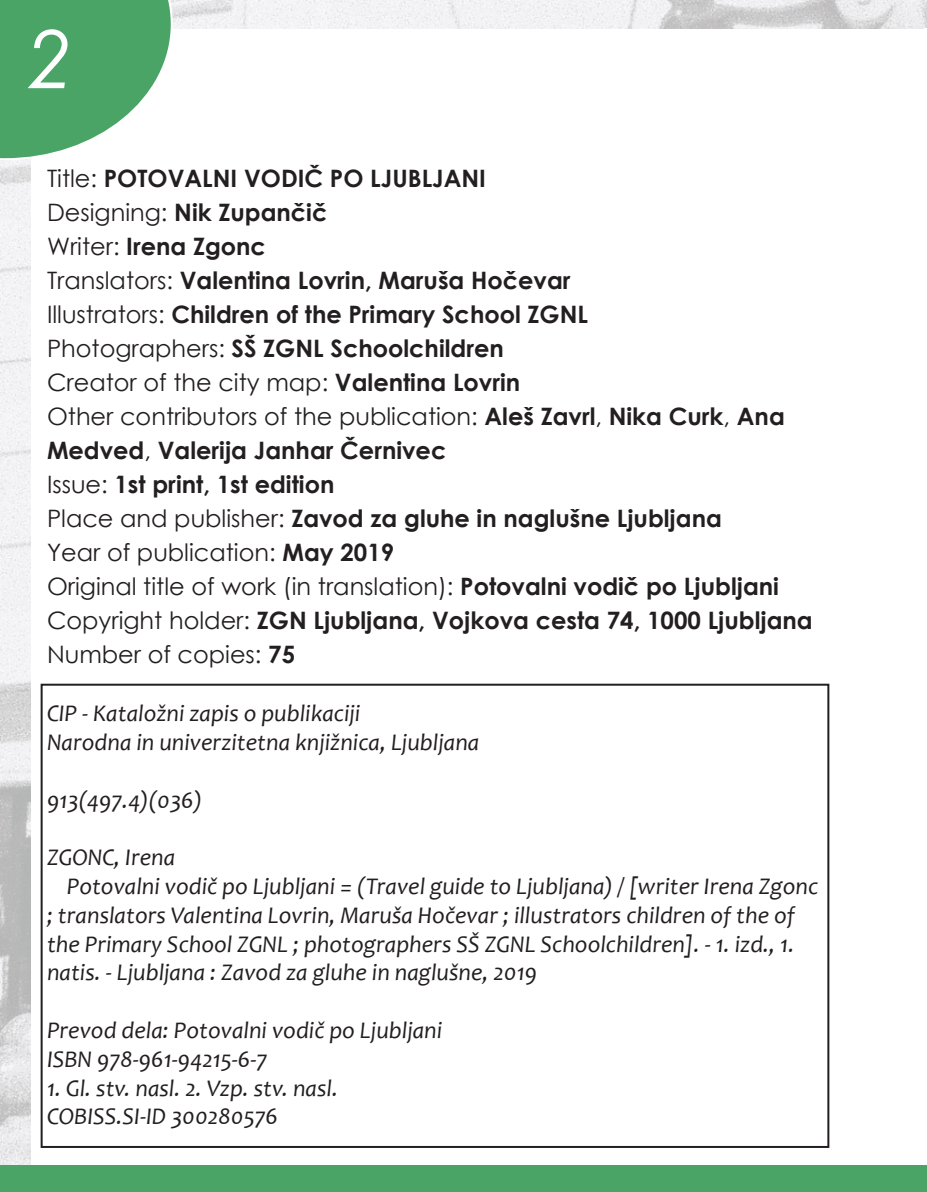
<style>
.page{position:relative;width:927px;height:1192px;background:#fff}
.page>*{position:absolute;margin:0;border:0;box-sizing:border-box;transform-origin:0 0}
.Paragraph_Style_1{font:italic 80px "Century Gothic";color:#fff}
.Paragraph_Style_1-2{font:italic 24px/28.8px "Candara";color:#231f20}
.Paragraph_Style_1-3{font:700 24px/34px "Century Gothic";color:#231f20}
.Paragraph_Style_1-4{font:24px "Century Gothic";color:#231f20}
.s1{font-weight:400}
.s2{font-weight:700}
</style>
<div class="page">
<img style="left:0;top:0;width:927px;height:1165px">
<div style="left:31px;top:29px;width:893px;height:1163px;background:#fff"></div>
<hr style="left:924px;top:28px;width:3px;height:1164px;background:#fff">
<div style="left:0;top:1165px;width:927px;height:27px;background:#49a466"></div>
<div style="left:41px;top:683px;width:788px;height:465px;border:2px solid #231f20"></div>
<svg style="left:0;top:0;width:173px;height:160px"></svg>
<p class="Paragraph_Style_1" style="left:29px;top:3px;width:46px">2</p>
<p class="Paragraph_Style_1-3" style="left:47px;top:161px;width:440px"><span class="s1">Title:</span> POTOVALNI VODIČ PO LJUBLJANI</p>
<p class="Paragraph_Style_1-3" style="left:47px;top:195px;width:282px"><span class="s1">Designing:</span> Nik Zupančič</p>
<p class="Paragraph_Style_1-3" style="left:47px;top:229px;width:220px"><span class="s1">Writer:</span> Irena Zgonc</p>
<p class="Paragraph_Style_1-3" style="left:47px;top:263px;width:525px"><span class="s1">Translators:</span> Valentina Lovrin, Maruša Hočevar</p>
<p class="Paragraph_Style_1-3" style="left:47px;top:297px;width:542px"><span class="s1">Illustrators:</span> Children of the Primary School ZGNL</p>
<p class="Paragraph_Style_1-3" style="left:47px;top:331px;width:458px"><span class="s1">Photographers:</span> SŠ ZGNL Schoolchildren</p>
<p class="Paragraph_Style_1-4" style="left:47px;top:366px;width:475px">Creator of the city map: <span class="s2">Valentina Lovrin</span></p>
<p class="Paragraph_Style_1-3" style="left:47px;top:399px;width:739px"><span class="s1">Other contributors of the publication:</span> Aleš Zavrl<span class="s1">,</span> Nika Curk<span class="s1">,</span> Ana<br>Medved<span class="s1">,</span> Valerija Janhar Černivec</p>
<p class="Paragraph_Style_1-3" style="left:47px;top:467px;width:289px"><span class="s1">Issue:</span> 1st print, 1st edition</p>
<p class="Paragraph_Style_1-3" style="left:47px;top:501px;width:676px"><span class="s1">Place and publisher:</span> Zavod za gluhe in naglušne Ljubljana</p>
<p class="Paragraph_Style_1-4" style="left:47px;top:536px;width:349px">Year of publication: <span class="s2">May 2019</span></p>
<p class="Paragraph_Style_1-4" style="left:47px;top:570px;width:733px">Original title of work (in translation): <span class="s2">Potovalni vodič po Ljubljani</span></p>
<p class="Paragraph_Style_1-3" style="left:47px;top:603px;width:767px"><span class="s1">Copyright holder:</span> ZGN Ljubljana, Vojkova cesta 74, 1000 Ljubljana</p>
<p class="Paragraph_Style_1-4" style="left:47px;top:638px;width:250px">Number of copies: <span class="s2">75</span></p>
<p class="Paragraph_Style_1-2" style="left:47px;top:698px;width:315px">CIP - Kataložni zapis o publikaciji</p>
<p class="Paragraph_Style_1-2" style="left:47px;top:727px;width:434px">Narodna in univerzitetna knjižnica, Ljubljana</p>
<p class="Paragraph_Style_1-2" style="left:47px;top:785px;width:157px">913(497.4)(036)</p>
<p class="Paragraph_Style_1-2" style="left:47px;top:842px;width:130px">ZGONC, Irena</p>
<p class="Paragraph_Style_1-2" style="left:47px;top:871px;width:773px;text-indent:20px">Potovalni vodič po Ljubljani = (Travel guide to Ljubljana) / [writer Irena Zgonc ; translators Valentina Lovrin, Maruša Hočevar ; illustrators children of the of the Primary School ZGNL ; photographers SŠ ZGNL Schoolchildren]. - 1. izd., 1. natis. - Ljubljana : Zavod za gluhe in naglušne, 2019</p>
<p class="Paragraph_Style_1-2" style="left:47px;top:1015px;width:397px">Prevod dela: Potovalni vodič po Ljubljani</p>
<p class="Paragraph_Style_1-2" style="left:47px;top:1044px;width:222px">ISBN 978-961-94215-6-7</p>
<p class="Paragraph_Style_1-2" style="left:47px;top:1073px;width:293px">1. Gl. stv. nasl. 2. Vzp. stv. nasl.</p>
<p class="Paragraph_Style_1-2" style="left:47px;top:1102px;width:232px">COBISS.SI-ID 300280576</p>
</div>
